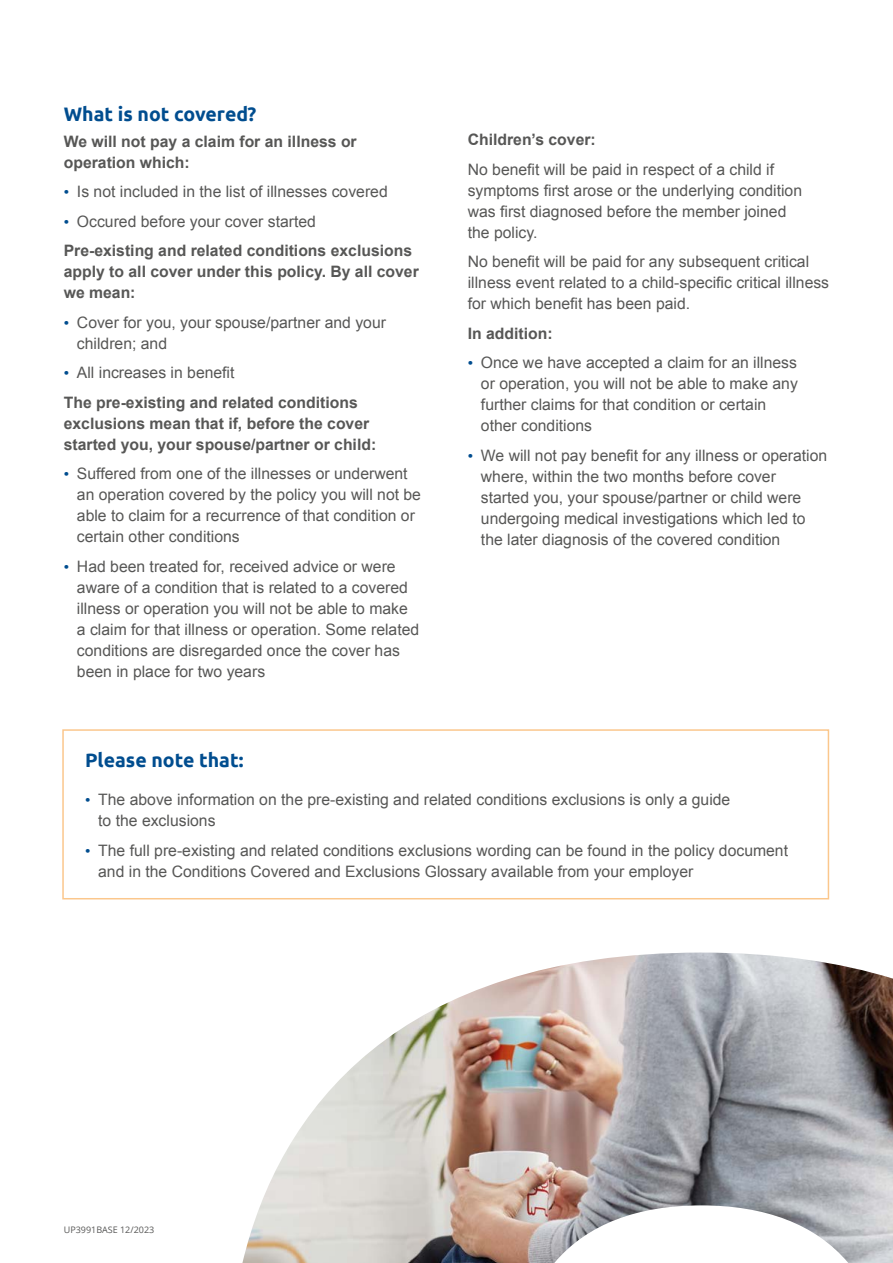
<style>
.page{position:relative;width:893px;height:1263px;background:#fff}
.page>*{position:absolute;margin:0;border:0;box-sizing:border-box;transform-origin:0 0}
.t1{font:700 19.5px "Ubuntu";color:#004d8f}
.t2{font:15.75px/21px "Arial";color:#575756}
.t3{font:700 15.75px/21px "Arial";color:#575756}
.t4{font:9px "Open Sans";color:#575756}
.s1{font-family:"Ubuntu";font-size:15px;color:#004d8f}
.s2{font-family:"Ubuntu";font-weight:400;font-size:15px;color:#004d8f}
.s3{font-weight:400}
</style>
<div class="page">
<div style="left:62px;top:729px;width:767px;height:170px;border:2px solid #fbc78c"></div>
<img style="left:242px;top:952px;width:651px;height:311px">
<p class="t1" style="left:64px;top:103px;width:194px">What is not covered?</p>
<p class="t3" style="left:64px;top:131px;width:294px">We will not pay a claim for an illness or operation which:</p>
<p class="t2" style="left:64px;top:181px;width:325px"><span class="s1">•</span> Is not included in the list of illnesses covered</p>
<p class="t3" style="left:64px;top:207px;width:350px;line-height:29.5px"><span class="s2">•</span> <span class="s3">Occured before your cover started<br></span>Pre-existing and related conditions exclusions</p>
<p class="t3" style="left:64px;top:262px;width:357px">apply to all cover under this policy. By all cover we mean:</p>
<p class="t2" style="left:77px;top:312px;width:311px;text-indent:-13px"><span class="s1">•</span> Cover for you, your spouse/partner and your children; and</p>
<p class="t3" style="left:64px;top:358px;width:296px;line-height:29.5px"><span class="s2">•</span> <span class="s3">All increases in benefit<br></span>The pre-existing and related conditions</p>
<p class="t3" style="left:64px;top:413px;width:314px">exclusions mean that if, before the cover started you, your spouse/partner or child:</p>
<p class="t2" style="left:77px;top:463px;width:346px;text-indent:-13px"><span class="s1">•</span> Suffered from one of the illnesses or underwent an operation covered by the policy you will not be able to claim for a recurrence of that condition or certain other conditions</p>
<p class="t2" style="left:77px;top:556px;width:344px;text-indent:-13px"><span class="s1">•</span> Had been treated for, received advice or were aware of a condition that is related to a covered illness or operation you will not be able to make a claim for that illness or operation. Some related conditions are disregarded once the cover has been in place for two years</p>
<p class="t3" style="left:468px;top:130px;width:130px">Children’s cover:</p>
<p class="t2" style="left:468px;top:159px;width:336px">No benefit will be paid in respect of a child if symptoms first arose or the underlying condition was first diagnosed before the member joined the policy.</p>
<p class="t2" style="left:468px;top:252px;width:363px">No benefit will be paid for any subsequent critical illness event related to a child-specific critical illness for which benefit has been paid.</p>
<p class="t3" style="left:468px;top:323px;width:86px">In addition:</p>
<p class="t2" style="left:481px;top:353px;width:318px;text-indent:-13px"><span class="s1">•</span> Once we have accepted a claim for an illness or operation, you will not be able to make any further claims for that condition or certain other conditions</p>
<p class="t2" style="left:481px;top:445px;width:348px;text-indent:-13px"><span class="s1">•</span> We will not pay benefit for any illness or operation where, within the two months before cover started you, your spouse/partner or child were undergoing medical investigations which led to the later diagnosis of the covered condition</p>
<p class="t1" style="left:85px;top:748px;width:160px">Please note that:</p>
<p class="t2" style="left:98px;top:789px;width:634px;text-indent:-13px"><span class="s1">•</span> The above information on the pre-existing and related conditions exclusions is only a guide to the exclusions</p>
<p class="t2" style="left:98px;top:840px;width:691px;text-indent:-13px"><span class="s1">•</span> The full pre-existing and related conditions exclusions wording can be found in the policy document and in the Conditions Covered and Exclusions Glossary available from your employer</p>
<p class="t4" style="left:64px;top:1223px;width:92px">UP3991BASE 12/2023</p>
</div>
